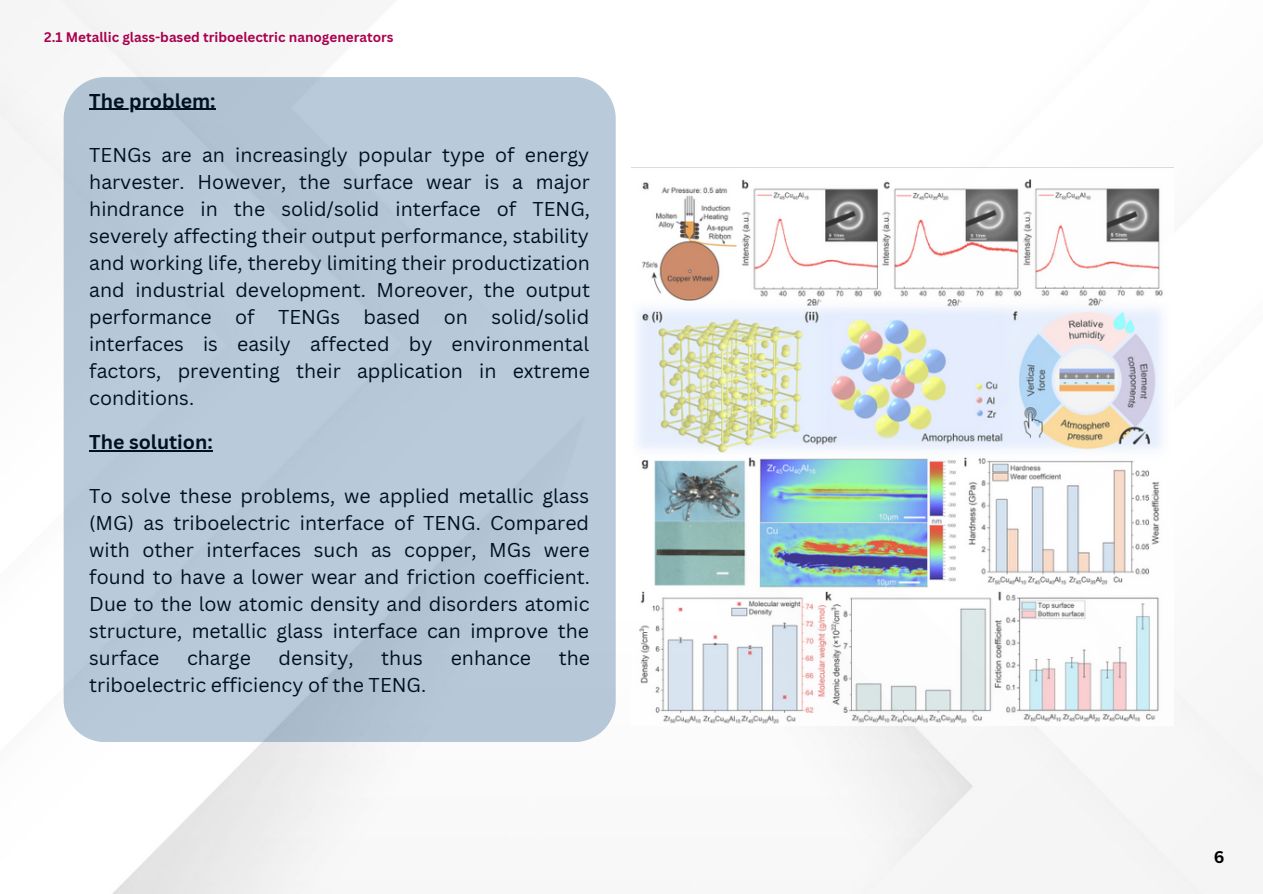
<style>
.page{position:relative;width:1263px;height:894px;background:#fff}
.page>*{position:absolute;margin:0;border:0;box-sizing:border-box;transform-origin:0 0}
.t1{font:19.5px/27px "Canva Sans";color:#000;text-align:justify}
.t2{font:700 19.5px "Canva Sans";color:#000}
.t3{font:700 16.5px "Canva Sans";color:#000}
.t4{font:700 13.5px "Canva Sans";color:#aa004f}
</style>
<div class="page">
<img style="left:633px;top:177px;width:535px;height:548px">
<div style="left:64px;top:77px;width:552px;height:664px;background:#b9cada"></div>
<p class="t4" style="left:44px;top:27px;width:351px">2.1 Metallic glass-based triboelectric nanogenerators</p>
<p class="t2" style="left:89px;top:87px;width:128px">The problem:</p>
<p class="t1" style="left:89px;top:140px;width:502px">TENGs are an increasingly popular type of energy harvester. However, the surface wear is a major hindrance in the solid/solid interface of TENG, severely affecting their output performance, stability and working life, thereby limiting their productization and industrial development. Moreover, the output performance of TENGs based on solid/solid interfaces is easily affected by environmental factors, preventing their application in extreme conditions.</p>
<p class="t2" style="left:89px;top:428px;width:125px">The solution:</p>
<p class="t1" style="left:89px;top:482px;width:502px">To solve these problems, we applied metallic glass (MG) as triboelectric interface of TENG. Compared with other interfaces such as copper, MGs were found to have a lower wear and friction coefficient.<br>Due to the low atomic density and disorders atomic structure, metallic glass interface can improve the surface</p>
<p class="t1" style="left:187px;top:644px;width:65px">charge</p>
<p class="t1" style="left:279px;top:644px;width:76px">density,</p>
<p class="t1" style="left:381px;top:644px;width:43px">thus</p>
<p class="t1" style="left:451px;top:644px;width:82px">enhance</p>
<p class="t1" style="left:559px;top:644px;width:33px">the</p>
<p class="t1" style="left:89px;top:671px;width:338px">triboelectric efficiency of the TENG.</p>
<p class="t3" style="left:1214px;top:844px;width:12px">6</p>
</div>
